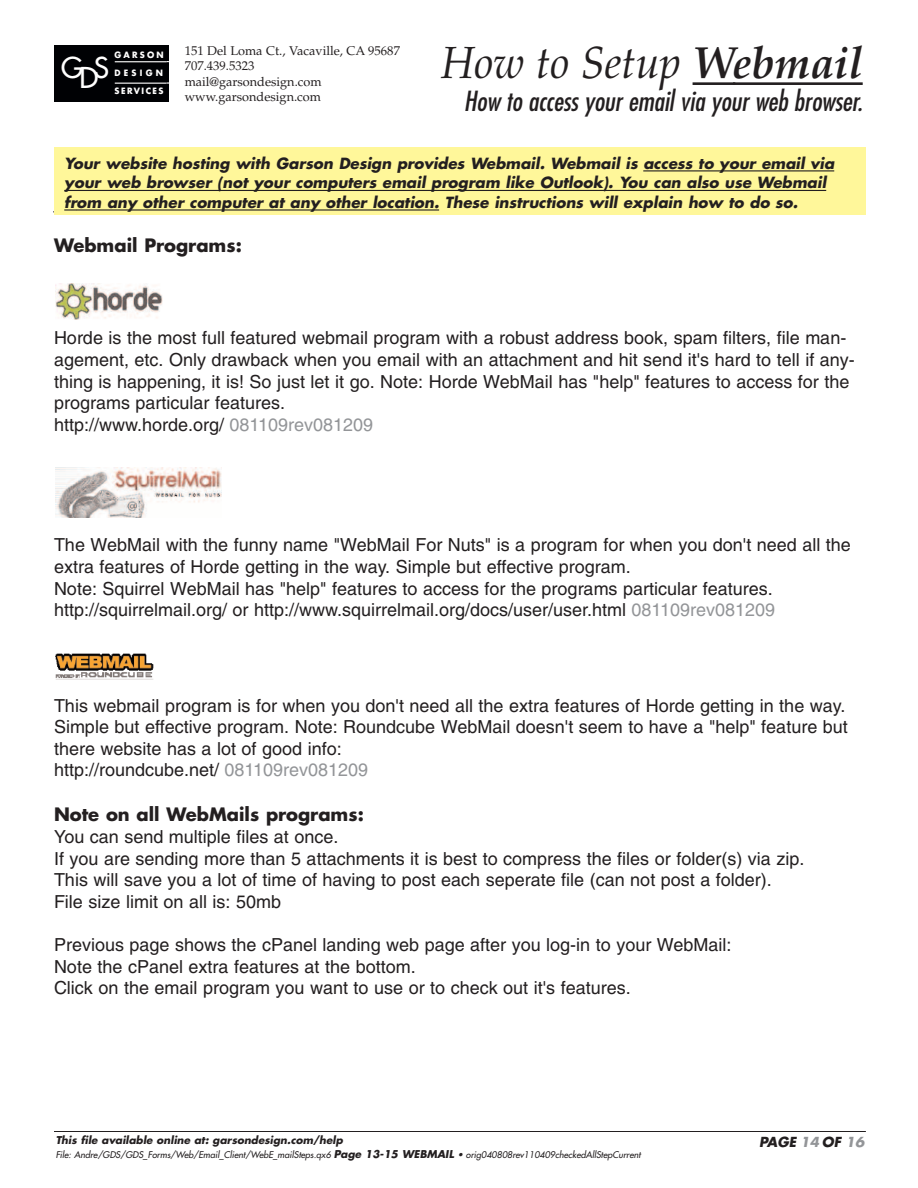
<style>
.page{position:relative;width:918px;height:1188px;background:#fff}
.page>*{position:absolute;margin:0;border:0;box-sizing:border-box;transform-origin:0 0}
.t1{font:italic 45px "Palatino";color:#231f20;scale:.95 1}
.t2{font:28.05px "Futura";color:#fff}
.t3{font:italic condensed 27px "Futura";color:#231f20}
.t4{font:18px/21.6px "Helvetica";color:#231f20}
.t5{font:700 18px "Futura";color:#231f20}
.t6{font:italic 700 15px/19.5px "Futura";color:#231f20}
.t7{font:italic 700 13.5px "Futura";color:#231f20}
.t8{font:italic 700 13.5px "Futura";color:#939598}
.t9{font:12.75px/15.6px "Palatino";color:#231f20}
.t10{font:italic 700 10.5px "Futura";color:#231f20}
.t11{font:italic 9px "Futura";color:#231f20}
.t12{font:700 8.55px "Futura";letter-spacing:.265em;color:#fff}
.t13{font:700 8.55px "Futura";letter-spacing:.18em;color:#fff}
.s1{font-weight:700}
.s2{color:#939598}
.s3{color:#fff}
.s4{font-weight:700;font-size:10.5px}
</style>
<div class="page">
<hr style="left:53px;top:211px;width:810px;height:2px;background:#231f20">
<div style="left:54px;top:147px;width:812px;height:68px;background:#fff79a"></div>
<div style="left:54px;top:45px;width:115px;height:56px;background:#000104"></div>
<hr style="left:115px;top:61px;width:52px;height:1px;background:#fff">
<hr style="left:115px;top:83px;width:52px;height:1px;background:#fff">
<hr style="left:693px;top:82px;width:42px;height:3px;background:#231f20">
<hr style="left:733px;top:82px;width:130px;height:3px;background:#231f20">
<hr style="left:643px;top:170px;width:191px;height:1px;background:#231f20">
<hr style="left:64px;top:190px;width:99px;height:1px;background:#231f20">
<hr style="left:163px;top:190px;width:285px;height:1px;background:#231f20">
<hr style="left:448px;top:190px;width:182px;height:1px;background:#231f20">
<hr style="left:628px;top:190px;width:146px;height:1px;background:#231f20">
<hr style="left:773px;top:190px;width:53px;height:1px;background:#231f20">
<svg style="left:64px;top:209px;width:13px;height:2px"></svg>
<hr style="left:77px;top:209px;width:362px;height:2px;background:#231f20">
<hr style="left:54px;top:1131px;width:812px;height:1px;background:#231f20">
<img style="left:56px;top:653px;width:98px;height:27px">
<img style="left:56px;top:468px;width:165px;height:49px">
<img style="left:56px;top:284px;width:106px;height:36px">
<p class="t12" style="left:115px;top:50px;width:51px">GARSON</p>
<h2 class="t2" style="left:61px;top:53px;width:49px">G S</h2>
<h2 class="t2" style="left:80px;top:64px;width:20px">D</h2>
<p class="t12" style="left:115px;top:69px;width:50px">DESIGN</p>
<p class="t13" style="left:115px;top:87px;width:50px">SERVICES</p>
<p class="t9" style="left:185px;top:44px;width:217px">151 Del Loma Ct., Vacaville, CA 95687<br>707.439.5323<br>mail@garsondesign.com www.garsondesign.com</p>
<h1 class="t1" style="left:441px;top:45px;width:445px">How to Setup <span class="s1">Webmail</span></h1>
<h3 class="t3" style="left:464px;top:88px;width:400px">How to access your email via your web browser.</h3>
<p class="t6" style="left:64px;top:155px;width:772px">Your website hosting with Garson Design provides Webmail. Webmail is access to your email via your web browser (not your computers email program like Outlook). You can also use Webmail from any other computer at any other location. These instructions will explain how to do so.</p>
<p class="t5" style="left:54px;top:237px;width:189px">Webmail Programs:</p>
<p class="t4" style="left:54px;top:329px;width:802px">Horde is the most full featured webmail program with a robust address book, spam filters, file man&shy;agement, etc. Only drawback when you email with an attachment and hit send it's hard to tell if any&shy;thing is happening, it is! So just let it go. Note: Horde WebMail has "help" features to access for the programs particular features.<br>http://www.horde.org/ <span class="s2">081109rev081209</span></p>
<p class="t4" style="left:54px;top:536px;width:798px">The WebMail with the funny name "WebMail For Nuts" is a program for when you don't need all the extra features of Horde getting in the way. Simple but effective program.<br>Note: Squirrel WebMail has "help" features to access for the programs particular features. http://squirrelmail.org/ or http://www.squirrelmail.org/docs/user/user.html <span class="s2">081109rev081209</span></p>
<p class="t4" style="left:54px;top:696px;width:795px">This webmail program is for when you don't need all the extra features of Horde getting in the way.<br>Simple but effective program. Note: Roundcube WebMail doesn't seem to have a "help" feature but there website has a lot of good info:<br>http://roundcube.net/ <span class="s2">081109rev081209</span></p>
<p class="t5" style="left:54px;top:806px;width:311px">Note on all WebMails programs:</p>
<p class="t4" style="left:54px;top:828px;width:752px">You can send multiple files at once.<br>If you are sending more than 5 attachments it is best to compress the files or folder(s) via zip.<br>This will save you a lot of time of having to post each seperate file (can not post a folder).<br>File size limit on all is: 50mb</p>
<p class="t4" style="left:54px;top:936px;width:679px">Previous page shows the cPanel landing web page after you log-in to your WebMail:<br>Note the cPanel extra features at the bottom.<br>Click on the email program you want to use or to check out it's features.</p>
<p class="t10" style="left:56px;top:1136px;width:289px">This file available online at: garsondesign.com/help</p>
<p class="t7" style="left:759px;top:1136px;width:107px">PAGE <span class="s2">14</span> OF <span class="s3">09</span></p>
<p class="t11" style="left:56px;top:1150px;width:586px">File: Andre/GDS/GDS_Forms/Web/Email_Client/WebE_mailSteps.qx6 <span class="s4">Page 13-15 WEBMAIL</span> • orig040808rev110409checkedAllStepCurrent</p>
<p class="t8" style="left:846px;top:1135px;width:20px">16</p>
</div>
